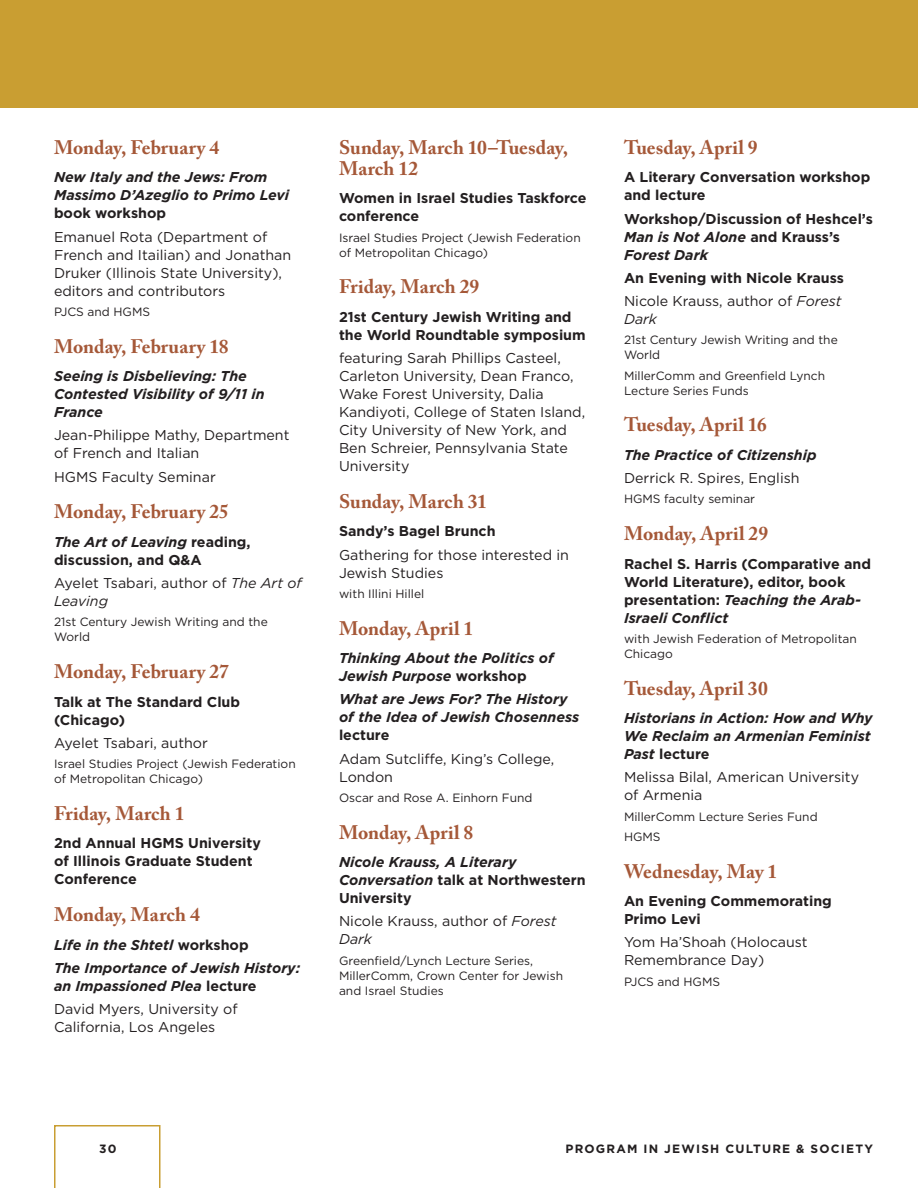
<style>
.page{position:relative;width:918px;height:1188px;background:#fff}
.page>*{position:absolute;margin:0;border:0;box-sizing:border-box;transform-origin:0 0}
.C_Head{font:700 19.5px/21px "Adobe Caslon Pro";letter-spacing:.005em;color:#a55838}
.Event{font:14.25px/18px "Gotham";color:#231f20}
.Event-2{font:700 14.25px/18px "Gotham";color:#231f20}
.Event-3{font:italic 700 14.25px/18px "Gotham";color:#231f20}
.Event_Sponsor{font:12px/15px "Gotham";color:#231f20}
.t1{font:700 12px "Gotham";letter-spacing:.1em;color:#231f20}
.s1{font-style:normal}
.s2{font-style:italic}
</style>
<div class="page">
<div style="left:0;top:0;width:918px;height:108px;background:#c99e32"></div>
<svg style="left:54px;top:1125px;width:106px;height:63px"></svg>
<p class="C_Head" style="left:54px;top:137px;width:167px">Monday, February 4</p>
<p class="Event-3" style="left:54px;top:168px;width:237px">New Italy and the Jews: From<br>Massimo D’Azeglio to Primo Levi <span class="s1">book workshop</span></p>
<p class="Event" style="left:54px;top:227px;width:239px">Emanuel Rota (Department of<br>French and Itailian) and Jonathan<br>Druker (Illinois State University), editors and contributors</p>
<p class="Event_Sponsor" style="left:54px;top:304px;width:98px">PJCS and HGMS</p>
<p class="C_Head" style="left:54px;top:335px;width:176px">Monday, February 18</p>
<p class="Event-3" style="left:54px;top:367px;width:212px">Seeing is Disbelieving: The<br>Contested Visibility of 9/11 in<br>France</p>
<p class="Event" style="left:54px;top:426px;width:237px">Jean-Philippe Mathy, Department of French and Italian</p>
<p class="Event" style="left:54px;top:467px;width:163px">HGMS Faculty Seminar</p>
<p class="C_Head" style="left:54px;top:501px;width:177px">Monday, February 25</p>
<p class="Event-2" style="left:54px;top:533px;width:198px"><span class="s2">The Art of Leaving</span> reading, discussion, and Q&amp;A</p>
<p class="Event" style="left:54px;top:574px;width:249px">Ayelet Tsabari, author of <span class="s2">The Art of<br>Leaving</span></p>
<p class="Event_Sponsor" style="left:54px;top:614px;width:215px">21st Century Jewish Writing and the<br>World</p>
<p class="C_Head" style="left:54px;top:661px;width:176px">Monday, February 27</p>
<p class="Event-2" style="left:54px;top:692px;width:188px">Talk at The Standard Club (Chicago)</p>
<p class="Event" style="left:54px;top:733px;width:155px">Ayelet Tsabari, author</p>
<p class="Event_Sponsor" style="left:54px;top:756px;width:243px">Israel Studies Project (Jewish Federation of Metropolitan Chicago)</p>
<p class="C_Head" style="left:54px;top:803px;width:132px">Friday, March 1</p>
<p class="Event-2" style="left:54px;top:834px;width:209px">2nd Annual HGMS University of Illinois Graduate Student<br>Conference</p>
<p class="C_Head" style="left:54px;top:904px;width:147px">Monday, March 4</p>
<p class="Event-3" style="left:54px;top:935px;width:196px">Life in the Shtetl <span class="s1">workshop</span></p>
<p class="Event-3" style="left:54px;top:959px;width:248px">The Importance of Jewish History: an Impassioned Plea <span class="s1">lecture</span></p>
<p class="Event" style="left:54px;top:1000px;width:185px">David Myers, University of<br>California, Los Angeles</p>
<p class="C_Head" style="left:339px;top:137px;width:231px">Sunday, March 10–Tuesday,<br>March 12</p>
<p class="Event-2" style="left:339px;top:189px;width:249px">Women in Israel Studies Taskforce conference</p>
<p class="Event_Sponsor" style="left:339px;top:230px;width:243px">Israel Studies Project (Jewish Federation of Metropolitan Chicago)</p>
<p class="C_Head" style="left:339px;top:276px;width:142px">Friday, March 29</p>
<p class="Event-2" style="left:339px;top:308px;width:248px">21st Century Jewish Writing and the World Roundtable symposium</p>
<p class="Event" style="left:339px;top:349px;width:248px">featuring Sarah Phillips Casteel,<br>Carleton University, Dean Franco,<br>Wake Forest University, Dalia<br>Kandiyoti, College of Staten Island,<br>City University of New York, and<br>Ben Schreier, Pennsylvania State<br>University</p>
<p class="C_Head" style="left:339px;top:491px;width:150px">Sunday, March 31</p>
<p class="Event-2" style="left:339px;top:522px;width:158px">Sandy’s Bagel Brunch</p>
<p class="Event" style="left:339px;top:545px;width:231px">Gathering for those interested in<br>Jewish Studies</p>
<p class="Event_Sponsor" style="left:339px;top:586px;width:87px">with Illini Hillel</p>
<p class="C_Head" style="left:339px;top:617px;width:136px">Monday, April 1</p>
<p class="Event-3" style="left:339px;top:649px;width:216px">Thinking About the Politics of<br>Jewish Purpose <span class="s1">workshop</span></p>
<p class="Event-3" style="left:339px;top:690px;width:242px">What are Jews For? The History of the Idea of Jewish Chosenness <span class="s1">lecture</span></p>
<p class="Event" style="left:339px;top:749px;width:217px">Adam Sutcliffe, King’s College,<br>London</p>
<p class="Event_Sponsor" style="left:339px;top:790px;width:195px">Oscar and Rose A. Einhorn Fund</p>
<p class="C_Head" style="left:339px;top:821px;width:136px">Monday, April 8</p>
<p class="Event-3" style="left:339px;top:853px;width:248px">Nicole Krauss, A Literary<br>Conversation <span class="s1">talk at Northwestern<br>University</span></p>
<p class="Event" style="left:339px;top:912px;width:219px">Nicole Krauss, author of <span class="s2">Forest<br>Dark</span></p>
<p class="Event_Sponsor" style="left:339px;top:953px;width:226px">Greenfield/Lynch Lecture Series,<br>MillerComm, Crown Center for Jewish and Israel Studies</p>
<p class="C_Head" style="left:624px;top:137px;width:135px">Tuesday, April 9</p>
<p class="Event-2" style="left:624px;top:168px;width:248px">A Literary Conversation workshop and lecture</p>
<p class="Event-2" style="left:624px;top:209px;width:251px">Workshop/Discussion of Heshcel’s<br><span class="s2">Man is Not Alone</span> and Krauss’s<br><span class="s2">Forest Dark</span></p>
<p class="Event-2" style="left:624px;top:269px;width:222px">An Evening with Nicole Krauss</p>
<p class="Event" style="left:624px;top:292px;width:219px">Nicole Krauss, author of <span class="s2">Forest<br>Dark</span></p>
<p class="Event_Sponsor" style="left:624px;top:332px;width:215px">21st Century Jewish Writing and the<br>World</p>
<p class="Event_Sponsor" style="left:624px;top:368px;width:203px">MillerComm and Greenfield Lynch<br>Lecture Series Funds</p>
<p class="C_Head" style="left:624px;top:414px;width:144px">Tuesday, April 16</p>
<p class="Event-3" style="left:624px;top:446px;width:194px">The Practice of Citizenship</p>
<p class="Event" style="left:624px;top:469px;width:177px">Derrick R. Spires, English</p>
<p class="Event_Sponsor" style="left:624px;top:491px;width:133px">HGMS faculty seminar</p>
<p class="C_Head" style="left:624px;top:523px;width:146px">Monday, April 29</p>
<p class="Event-2" style="left:624px;top:554px;width:249px">Rachel S. Harris (Comparative and<br>World Literature), editor, book presentation: <span class="s2">Teaching the Arab-<br>Israeli Conflict</span></p>
<p class="Event_Sponsor" style="left:624px;top:631px;width:234px">with Jewish Federation of Metropolitan<br>Chicago</p>
<p class="C_Head" style="left:624px;top:677px;width:145px">Tuesday, April 30</p>
<p class="Event-3" style="left:624px;top:709px;width:250px">Historians in Action: How and Why<br>We Reclaim an Armenian Feminist<br>Past <span class="s1">lecture</span></p>
<p class="Event" style="left:624px;top:768px;width:237px">Melissa Bilal, American University of Armenia</p>
<p class="Event_Sponsor" style="left:624px;top:809px;width:195px">MillerComm Lecture Series Fund</p>
<p class="Event_Sponsor" style="left:624px;top:829px;width:38px">HGMS</p>
<p class="C_Head" style="left:624px;top:860px;width:155px">Wednesday, May 1</p>
<p class="Event-2" style="left:624px;top:892px;width:209px">An Evening Commemorating<br>Primo Levi</p>
<p class="Event" style="left:624px;top:933px;width:185px">Yom Ha’Shoah (Holocaust<br>Remembrance Day)</p>
<p class="Event_Sponsor" style="left:624px;top:974px;width:98px">PJCS and HGMS</p>
<p class="t1" style="left:99px;top:1140px;width:19px">30</p>
<p class="t1" style="left:565px;top:1140px;width:309px">PROGRAM IN JEWISH CULTURE &amp; SOCIETY</p>
</div>
